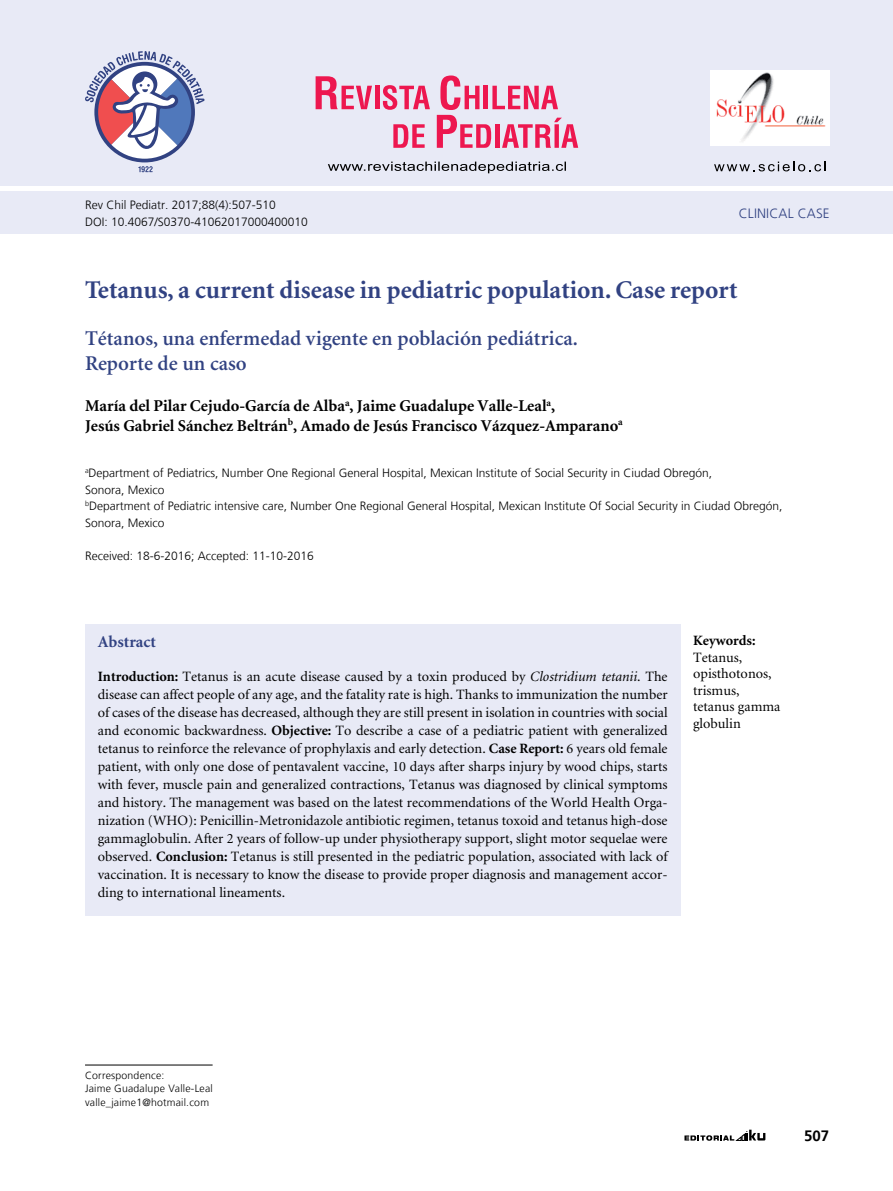
<style>
.page{position:relative;width:893px;height:1191px;background:#fff}
.page>*{position:absolute;margin:0;border:0;box-sizing:border-box;transform-origin:0 0}
.t1{font:700 25.5px "Minion";color:#314282}
.t2{font:600 21px/25.2px "Minion";color:#314282}
.t3{font:700 16.5px/19.8px "Minion";color:#000}
.t4{font:700 16.5px "Minion";color:#314282}
.t5{font:700 15px "Frutiger LT";color:#000}
.t6{font:14.25px/18px "Minion";color:#000}
.t7{font:700 14.25px "Minion";color:#000}
.t8{font:300 13.5px "Frutiger LT";letter-spacing:.01em;color:#314282}
.t9{font:300 12px/16.5px "Frutiger LT";color:#000}
.t10{font:300 10.5px/13.5px "Frutiger LT";letter-spacing:.02em;color:#000}
.s1{font-weight:700}
.s2{font-style:italic}
</style>
<div class="page">
<svg style="left:684px;top:1129px;width:81px;height:11px"></svg>
<div style="left:0;top:192px;width:893px;height:42px;background:#e8eaf6"></div>
<div style="left:0;top:0;width:893px;height:186px;background:#e8eaf6"></div>
<svg style="left:714px;top:162px;width:111px;height:9px"></svg>
<svg style="left:138px;top:166px;width:15px;height:6px"></svg>
<svg style="left:85px;top:51px;width:120px;height:108px"></svg>
<img style="left:710px;top:70px;width:119px;height:76px">
<svg style="left:393px;top:124px;width:32px;height:24px"></svg>
<svg style="left:316px;top:76px;width:56px;height:33px"></svg>
<hr style="left:375px;top:86px;width:4px;height:23px;background:#ed174f">
<svg style="left:383px;top:85px;width:47px;height:25px"></svg>
<svg style="left:437px;top:75px;width:141px;height:73px"></svg>
<svg style="left:328px;top:162px;width:238px;height:11px"></svg>
<hr style="left:85px;top:1064px;width:128px;height:1px;background:#000">
<div style="left:85px;top:624px;width:595px;height:291px;background:#e8eaf6"></div>
<p class="t9" style="left:85px;top:197px;width:224px">Rev Chil Pediatr. 2017;88(4):507-510<br>DOI: 10.4067/S0370-41062017000400010</p>
<p class="t8" style="left:739px;top:205px;width:22px">Clinic</p>
<p class="t8" style="left:779px;top:205px;width:53px">al Case</p>
<h1 class="t1" style="left:85px;top:277px;width:654px">Tetanus, a current disease in pediatric population. Case report</h1>
<h2 class="t2" style="left:85px;top:326px;width:494px">Tétanos, una enfermedad vigente en población pediátrica.<br>Reporte de un caso</h2>
<p class="t3" style="left:85px;top:396px;width:539px">María del Pilar Cejudo-García de Alba<sup>a</sup>, Jaime Guadalupe Valle-Leal<sup>a</sup>,<br>Jesús Gabriel Sánchez Beltrán<sup>b</sup>, Amado de Jesús Francisco Vázquez-Amparano<sup>a</sup></p>
<p class="t9" style="left:85px;top:465px;width:699px"><sup>a</sup>Department of Pediatrics, Number One Regional General Hospital, Mexican Institute of Social Security in Ciudad Obregón,<br>Sonora, Mexico<br><sup>b</sup>Department of Pediatric intensive care, Number One Regional General Hospital, Mexican Institute Of Social Security in Ciudad Obregón, Sonora, Mexico</p>
<p class="t9" style="left:85px;top:547px;width:230px">Received: 18-6-2016; Accepted: 11-10-2016</p>
<p class="t4" style="left:98px;top:633px;width:60px">Abstract</p>
<p class="t6" style="left:98px;top:668px;width:571px;text-align:justify"><span class="s1">Introduction:</span> Tetanus is an acute disease caused by a toxin produced by <span class="s2">Clostridium tetanii</span>. The disease can affect people of any age, and the fatality rate is high. Thanks to immunization the number of cases of the disease has decreased, although they are still present in isolation in countries with social and economic backwardness. <span class="s1">Objective:</span> To describe a case of a pediatric patient with generalized tetanus to reinforce the relevance of prophylaxis and early detection. <span class="s1">Case Report:</span> 6 years old female patient, with only one dose of pentavalent vaccine, 10 days after sharps injury by wood chips, starts with fever, muscle pain and generalized contractions, Tetanus was diagnosed by clinical symptoms and history. The management was based on the latest recommendations of the World Health Orga&shy;nization (WHO): Penicillin-Metronidazole antibiotic regimen, tetanus toxoid and tetanus high-dose gammaglobulin. After 2 years of follow-up under physiotherapy support, slight motor sequelae were observed. <span class="s1">Conclusion:</span> Tetanus is still presented in the pediatric population, associated with lack of vaccination. It is necessary to know the disease to provide proper diagnosis and management accor&shy;ding to international lineaments.</p>
<p class="t7" style="left:693px;top:633px;width:64px">Keywords:</p>
<p class="t6" style="left:693px;top:649px;width:89px;line-height:16.5px">Tetanus, opisthotonos, trismus, tetanus gamma globulin</p>
<p class="t10" style="left:85px;top:1068px;width:129px">Correspondence:<br>Jaime Guadalupe Valle-Leal valle_jaime1@hotmail.com</p>
<p class="t5" style="left:804px;top:1126px;width:27px">507</p>
</div>
